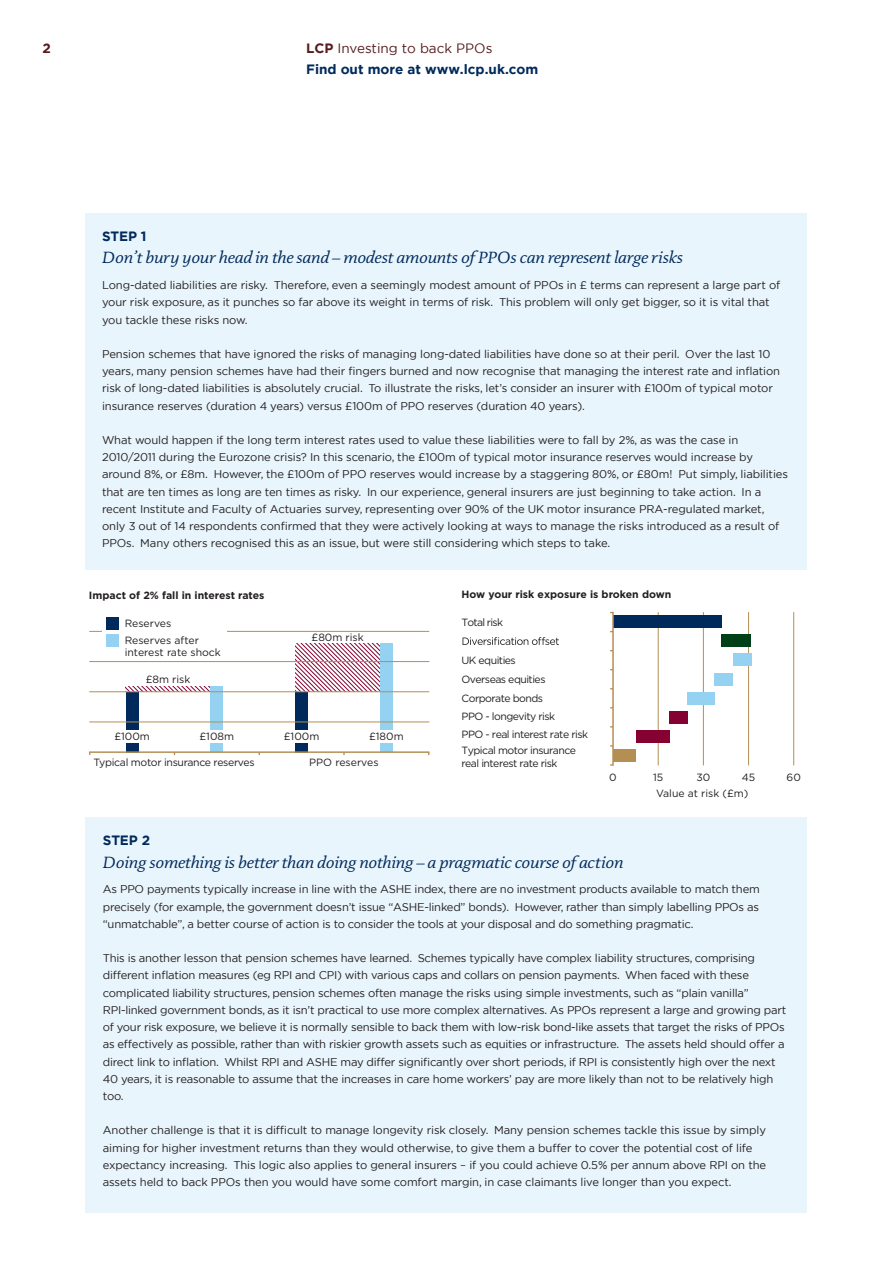
<style>
.page{position:relative;width:893px;height:1263px;background:#fff}
.page>*{position:absolute;margin:0;border:0;box-sizing:border-box;transform-origin:0 0}
.Titling_dark_section{font:italic 16.5px "DTL Documenta TOT";letter-spacing:-.01em;color:#002a5b}
.Titling_dark_section-2{font:700 13.5px/21px "Gotham";color:#002a5b}
.Body_Copy_504{font:700 13.5px "Gotham";color:#571b1e}
.Body_copy_black{font:11.25px/17.2px "Gotham";letter-spacing:-.01em;color:#231f20}
.t1{font:10.5px "Gotham";letter-spacing:-.05em;color:#231f20}
.t2{font:10.5px/12px "Gotham";color:#231f20}
.t3{font:10.5px "Gotham";letter-spacing:-.03em;color:#231f20}
.t4{font:700 10.5px "Gotham";color:#231f20}
.t5{font:10.5px "Gotham";letter-spacing:-.07em;color:#231f20}
.s1{color:#571b1e}
.s2{font-weight:400;color:#571b1e}
</style>
<div class="page">
<svg style="left:126px;top:686px;width:84px;height:5px"></svg>
<div style="left:295px;top:692px;width:13px;height:60px;background:#002a5b"></div>
<div style="left:126px;top:692px;width:12px;height:60px;background:#002a5b"></div>
<div style="left:210px;top:686px;width:13px;height:66px;background:#95d2f2"></div>
<div style="left:380px;top:643px;width:13px;height:109px;background:#95d2f2"></div>
<svg style="left:295px;top:643px;width:85px;height:48px"></svg>
<hr style="left:90px;top:721px;width:339px;height:1px;background:#b48f54">
<hr style="left:90px;top:691px;width:339px;height:1px;background:#b48f54">
<hr style="left:90px;top:661px;width:339px;height:1px;background:#b48f54">
<hr style="left:90px;top:631px;width:339px;height:1px;background:#b48f54">
<hr style="left:90px;top:751px;width:339px;height:2px;background:#b48f54">
<div style="left:113px;top:730px;width:290px;height:12px;background:#fff"></div>
<div style="left:102px;top:613px;width:125px;height:37px;background:#fff"></div>
<div style="left:106px;top:634px;width:13px;height:13px;background:#95d2f2"></div>
<div style="left:106px;top:617px;width:13px;height:12px;background:#002a5b"></div>
<hr style="left:658px;top:612px;width:1px;height:153px;background:#b48f54">
<hr style="left:703px;top:612px;width:1px;height:153px;background:#b48f54">
<hr style="left:748px;top:612px;width:1px;height:153px;background:#b48f54">
<hr style="left:793px;top:612px;width:1px;height:153px;background:#b48f54">
<div style="left:715px;top:673px;width:18px;height:12px;background:#95d2f2"></div>
<div style="left:688px;top:692px;width:27px;height:12px;background:#95d2f2"></div>
<div style="left:670px;top:711px;width:18px;height:12px;background:#840132"></div>
<div style="left:636px;top:730px;width:34px;height:13px;background:#840132"></div>
<div style="left:613px;top:749px;width:23px;height:13px;background:#b48f54"></div>
<svg style="left:462px;top:637px;width:97px;height:8px"></svg>
<div style="left:613px;top:615px;width:109px;height:13px;background:#002a5b"></div>
<div style="left:722px;top:634px;width:29px;height:13px;background:#004019"></div>
<div style="left:733px;top:653px;width:18px;height:13px;background:#95d2f2"></div>
<hr style="left:612px;top:612px;width:2px;height:153px;background:#b48f54">
<div style="left:85px;top:213px;width:721px;height:357px;background:#e9f5fc"></div>
<div style="left:86px;top:817px;width:721px;height:396px;background:#e9f5fc"></div>
<p class="Body_Copy_504" style="left:43px;top:41px;width:10px">2</p>
<p class="Titling_dark_section-2" style="left:306px;top:38px;width:234px"><span class="s1">LCP</span> <span class="s2">Investing to back PPOs<br></span>Find out more at www.lcp.uk.com</p>
<p class="Titling_dark_section-2" style="left:102px;top:225px;width:46px">STEP 1</p>
<p class="Titling_dark_section" style="left:102px;top:248px;width:582px">Don’t bury your head in the sand – modest amounts of PPOs can represent large risks</p>
<p class="Body_copy_black" style="left:102px;top:276px;width:680px">Long-dated liabilities are risky. Therefore, even a seemingly modest amount of PPOs in £ terms can represent a large part of your risk exposure, as it punches so far above its weight in terms of risk. This problem will only get bigger, so it is vital that you tackle these risks now.</p>
<p class="Body_copy_black" style="left:102px;top:345px;width:679px">Pension schemes that have ignored the risks of managing long-dated liabilities have done so at their peril. Over the last 10 years, many pension schemes have had their fingers burned and now recognise that managing the interest rate and inflation risk of long-dated liabilities is absolutely crucial. To illustrate the risks, let’s consider an insurer with £100m of typical motor insurance reserves (duration 4 years) versus £100m of PPO reserves (duration 40 years).</p>
<p class="Body_copy_black" style="left:102px;top:431px;width:687px">What would happen if the long term interest rates used to value these liabilities were to fall by 2%, as was the case in 2010/2011 during the Eurozone crisis? In this scenario, the £100m of typical motor insurance reserves would increase by around 8%, or £8m. However, the £100m of PPO reserves would increase by a staggering 80%, or £80m! Put simply, liabilities that are ten times as long are ten times as risky. In our experience, general insurers are just beginning to take action. In a recent Institute and Faculty of Actuaries survey, representing over 90% of the UK motor insurance PRA-regulated market, only 3 out of 14 respondents confirmed that they were actively looking at ways to manage the risks introduced as a result of PPOs. Many others recognised this as an issue, but were still considering which steps to take.</p>
<p class="t4" style="left:89px;top:588px;width:177px">Impact of 2% fall in interest rates</p>
<p class="t2" style="left:125px;top:617px;width:48px">Reserves</p>
<p class="t2" style="left:149px;top:617px;width:48px">Reserves</p>
<p class="t2" style="left:125px;top:634px;width:98px">Reserves after interest rate shock</p>
<p class="t2" style="left:149px;top:634px;width:98px">Reserves after<br>in erest rate shock</p>
<p class="t3" style="left:146px;top:673px;width:46px">£8m risk</p>
<p class="t3" style="left:312px;top:631px;width:54px">£80m risk</p>
<p class="t3" style="left:114px;top:729px;width:37px">£100m</p>
<p class="t3" style="left:200px;top:729px;width:36px">£108m</p>
<p class="t3" style="left:284px;top:729px;width:37px">£100m</p>
<p class="t3" style="left:369px;top:729px;width:36px">£180m</p>
<p class="t3" style="left:94px;top:756px;width:162px">Typical motor insurance reserves</p>
<p class="t2" style="left:309px;top:756px;width:71px">PPO reserves</p>
<p class="t4" style="left:461px;top:588px;width:211px">How your risk exposure is broken down</p>
<p class="t5" style="left:461px;top:616px;width:43px">Total risk</p>
<p class="t1" style="left:461px;top:653px;width:56px">UK equities</p>
<p class="t1" style="left:461px;top:672px;width:86px">Overseas equities</p>
<p class="t1" style="left:461px;top:691px;width:83px">Corporate bonds</p>
<p class="t1" style="left:461px;top:710px;width:95px">PPO - longevity risk</p>
<p class="t1" style="left:461px;top:728px;width:128px">PPO - real interest rate risk</p>
<p class="t1" style="left:461px;top:756px;width:98px">real interest rate risk</p>
<p class="t1" style="left:461px;top:744px;width:116px">Typical motor insurance</p>
<p class="t3" style="left:609px;top:771px;width:9px">0</p>
<p class="t3" style="left:653px;top:771px;width:12px">15</p>
<p class="t3" style="left:696px;top:771px;width:15px">30</p>
<p class="t3" style="left:742px;top:771px;width:15px">45</p>
<p class="t3" style="left:787px;top:771px;width:16px">60</p>
<p class="t2" style="left:656px;top:787px;width:94px">Value at risk (£m)</p>
<p class="Titling_dark_section-2" style="left:103px;top:830px;width:49px">STEP 2</p>
<p class="Titling_dark_section" style="left:103px;top:852px;width:522px">Doing something is better than doing nothing – a pragmatic course of action</p>
<p class="Body_copy_black" style="left:103px;top:880px;width:658px;text-align:justify">As PPO payments typically increase in line with the ASHE index, there are no investment products available to match them precisely (for example, the government doesn’t issue “ASHE-linked” bonds). However, rather than simply labelling PPOs as “unmatchable”, a better course of action is to consider the tools at your disposal and do something pragmatic.</p>
<p class="Body_copy_black" style="left:103px;top:949px;width:685px">This is another lesson that pension schemes have learned. Schemes typically have complex liability structures, comprising different inflation measures (eg RPI and CPI) with various caps and collars on pension payments. When faced with these complicated liability structures, pension schemes often manage the risks using simple investments, such as “plain vanilla” RPI-linked government bonds, as it isn’t practical to use more complex alternatives. As PPOs represent a large and growing part of your risk exposure, we believe it is normally sensible to back them with low-risk bond-like assets that target the risks of PPOs as effectively as possible, rather than with riskier growth assets such as equities or infrastructure. The assets held should offer a direct link to inflation. Whilst RPI and ASHE may differ significantly over short periods, if RPI is consistently high over the next 40 years, it is reasonable to assume that the increases in care home workers’ pay are more likely than not to be relatively high too.</p>
<p class="Body_copy_black" style="left:103px;top:1121px;width:665px">Another challenge is that it is difficult to manage longevity risk closely. Many pension schemes tackle this issue by simply aiming for higher investment returns than they would otherwise, to give them a buffer to cover the potential cost of life expectancy increasing. This logic also applies to general insurers – if you could achieve 0.5% per annum above RPI on the assets held to back PPOs then you would have some comfort margin, in case claimants live longer than you expect.</p>
</div>
